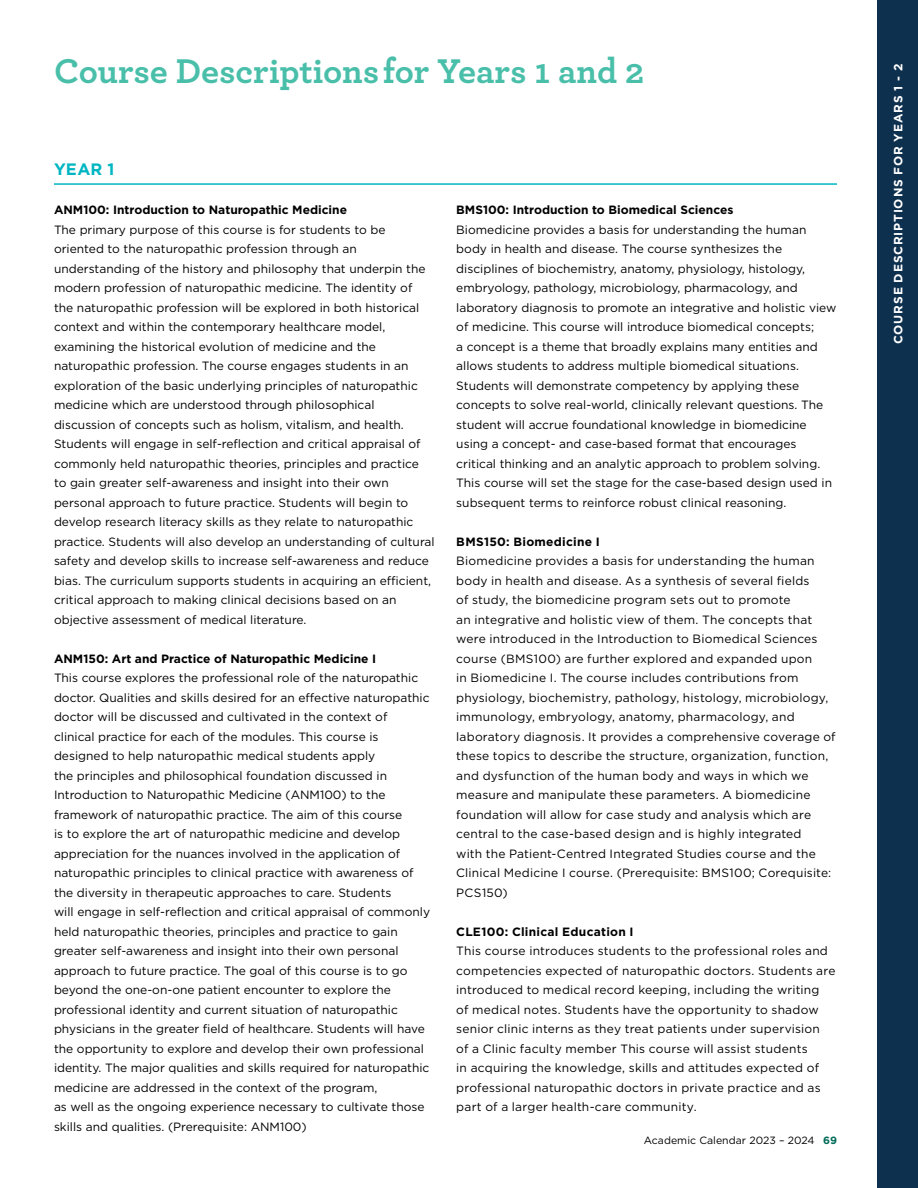
<style>
.page{position:relative;width:918px;height:1188px;background:#fff}
.page>*{position:absolute;margin:0;border:0;box-sizing:border-box;transform-origin:0 0}
.t1{font:700 36px "Archer";letter-spacing:-.005em;color:#49bfaa}
.t2{font:700 16.5px "Gotham";color:#00b6c2}
.t3{font:12px/19.5px "Gotham";color:#000}
.t4{font:700 12px "Gotham";color:#000}
.t5{font:700 12px "Gotham";letter-spacing:.025em;color:#000}
.t6{font:700 12px "Gotham";letter-spacing:.075em;color:#fff}
.t7{font:10.5px "Gotham";letter-spacing:.005em;color:#000}
.s1{font-weight:700;color:#006b59}
</style>
<div class="page">
<div style="left:878px;top:0;width:40px;height:1188px;background:#0e304f"></div>
<hr style="left:54px;top:183px;width:783px;height:2px;background:#00b6c2">
<h1 class="t1" style="left:54px;top:42px;width:592px">Course Descriptionsfor Years 1 and 2</h1>
<h2 class="t2" style="left:54px;top:158px;width:62px">YEAR 1</h2>
<p class="t4" style="left:54px;top:202px;width:295px">ANM100: Introduction to Naturopathic Medicine</p>
<p class="t3" style="left:54px;top:219px;width:382px">The primary purpose of this course is for students to be oriented to the naturopathic profession through an understanding of the history and philosophy that underpin the modern profession of naturopathic medicine. The identity of the naturopathic profession will be explored in both historical context and within the contemporary healthcare model, examining the historical evolution of medicine and the naturopathic profession. The course engages students in an exploration of the basic underlying principles of naturopathic medicine which are understood through philosophical discussion of concepts such as holism, vitalism, and health.<br>Students will engage in self-reflection and critical appraisal of commonly held naturopathic theories, principles and practice<br>to gain greater self-awareness and insight into their own personal approach to future practice. Students will begin to develop research literacy skills as they relate to naturopathic practice. Students will also develop an understanding of cultural safety and develop skills to increase self-awareness and reduce bias. The curriculum supports students in acquiring an efficient, critical approach to making clinical decisions based on an objective assessment of medical literature.</p>
<p class="t4" style="left:54px;top:650px;width:324px">ANM150: Art and Practice of Naturopathic Medicine I</p>
<p class="t3" style="left:54px;top:668px;width:378px">This course explores the professional role of the naturopathic doctor. Qualities and skills desired for an effective naturopathic doctor will be discussed and cultivated in the context of clinical practice for each of the modules. This course is designed to help naturopathic medical students apply<br>the principles and philosophical foundation discussed in Introduction to Naturopathic Medicine (ANM100) to the framework of naturopathic practice. The aim of this course<br>is to explore the art of naturopathic medicine and develop appreciation for the nuances involved in the application of naturopathic principles to clinical practice with awareness of the diversity in therapeutic approaches to care. Students<br>will engage in self-reflection and critical appraisal of commonly held naturopathic theories, principles and practice to gain greater self-awareness and insight into their own personal approach to future practice. The goal of this course is to go beyond the one-on-one patient encounter to explore the professional identity and current situation of naturopathic physicians in the greater field of healthcare. Students will have the opportunity to explore and develop their own professional identity. The major qualities and skills required for naturopathic medicine are addressed in the context of the program,<br>as well as the ongoing experience necessary to cultivate those skills and qualities. (Prerequisite: ANM100)</p>
<p class="t4" style="left:456px;top:202px;width:279px">BMS100: Introduction to Biomedical Sciences</p>
<p class="t3" style="left:456px;top:219px;width:382px">Biomedicine provides a basis for understanding the human body in health and disease. The course synthesizes the disciplines of biochemistry, anatomy, physiology, histology, embryology, pathology, microbiology, pharmacology, and laboratory diagnosis to promote an integrative and holistic view of medicine. This course will introduce biomedical concepts;<br>a concept is a theme that broadly explains many entities and allows students to address multiple biomedical situations.<br>Students will demonstrate competency by applying these concepts to solve real-world, clinically relevant questions. The student will accrue foundational knowledge in biomedicine using a concept- and case-based format that encourages critical thinking and an analytic approach to problem solving.<br>This course will set the stage for the case-based design used in subsequent terms to reinforce robust clinical reasoning.</p>
<p class="t5" style="left:456px;top:533px;width:145px">BMS150: Biomedicine I</p>
<p class="t3" style="left:456px;top:551px;width:381px">Biomedicine provides a basis for understanding the human body in health and disease. As a synthesis of several fields<br>of study, the biomedicine program sets out to promote<br>an integrative and holistic view of them. The concepts that were introduced in the Introduction to Biomedical Sciences course (BMS100) are further explored and expanded upon<br>in Biomedicine I. The course includes contributions from physiology, biochemistry, pathology, histology, microbiology, immunology, embryology, anatomy, pharmacology, and laboratory diagnosis. It provides a comprehensive coverage of these topics to describe the structure, organization, function, and dysfunction of the human body and ways in which we measure and manipulate these parameters. A biomedicine foundation will allow for case study and analysis which are central to the case-based design and is highly integrated<br>with the Patient-Centred Integrated Studies course and the Clinical Medicine I course. (Prerequisite: BMS100; Corequisite:<br>PCS150)</p>
<p class="t5" style="left:456px;top:923px;width:179px">CLE100: Clinical Education I</p>
<p class="t3" style="left:456px;top:941px;width:381px">This course introduces students to the professional roles and competencies expected of naturopathic doctors. Students are introduced to medical record keeping, including the writing<br>of medical notes. Students have the opportunity to shadow senior clinic interns as they treat patients under supervision<br>of a Clinic faculty member This course will assist students<br>in acquiring the knowledge, skills and attitudes expected of professional naturopathic doctors in private practice and as part of a larger health-care community.</p>
<p class="t7" style="left:644px;top:1134px;width:195px">Academic Calendar 2023 – 2024 <span class="s1">69</span></p>
<p class="t6" style="left:890px;top:344px;width:282px;rotate:-90deg">COURSE DESCRIPTIONS FOR YEARS 1 - 2</p>
</div>
